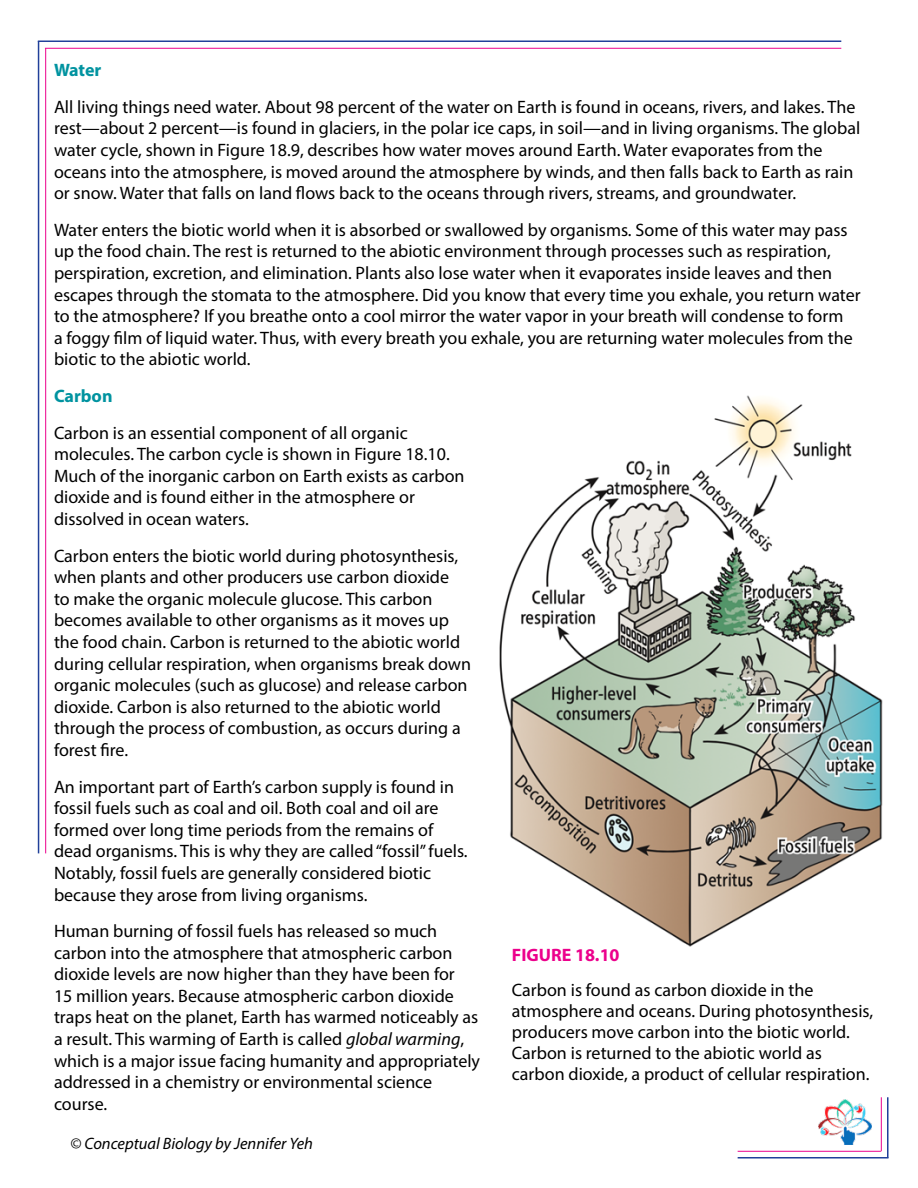
<style>
.page{position:relative;width:918px;height:1188px;background:#fff}
.page>*{position:absolute;margin:0;border:0;box-sizing:border-box;transform-origin:0 0}
.t1{font:18px/21.6px "Myriad Pro";color:#000}
.t2{font:700 18px "Myriad Pro";letter-spacing:-.005em;color:#0093a0}
.t3{font:700 18px "Myriad Pro";color:#ec008c}
.t4{font:italic 16.5px "Myriad Pro";color:#000}
.s1{font-style:italic}
</style>
<div class="page">
<img style="left:818px;top:1099px;width:53px;height:45px">
<hr style="left:38px;top:41px;width:1px;height:812px;background:#21409a">
<hr style="left:38px;top:40px;width:803px;height:2px;background:#21409a">
<hr style="left:45px;top:48px;width:1px;height:805px;background:#ec008c">
<hr style="left:45px;top:48px;width:796px;height:1px;background:#ec008c">
<hr style="left:887px;top:1097px;width:2px;height:61px;background:#21409a">
<hr style="left:738px;top:1157px;width:151px;height:2px;background:#21409a">
<hr style="left:881px;top:1097px;width:1px;height:54px;background:#ec008c">
<hr style="left:738px;top:1151px;width:143px;height:1px;background:#ec008c">
<img style="left:499px;top:395px;width:384px;height:552px">
<p class="t2" style="left:54px;top:58px;width:49px">Water</p>
<p class="t1" style="left:54px;top:96px;width:808px">All living things need water. About 98 percent of the water on Earth is found in oceans, rivers, and lakes. The rest—about 2 percent—is found in glaciers, in the polar ice caps, in soil—and in living organisms. The global water cycle, shown in Figure 18.9, describes how water moves around Earth. Water evaporates from the oceans into the atmosphere, is moved around the atmosphere by winds, and then falls back to Earth as rain or snow. Water that falls on land flows back to the oceans through rivers, streams, and groundwater.</p>
<p class="t1" style="left:54px;top:219px;width:808px">Water enters the biotic world when it is absorbed or swallowed by organisms. Some of this water may pass up the food chain. The rest is returned to the abiotic environment through processes such as respiration, perspiration, excretion, and elimination. Plants also lose water when it evaporates inside leaves and then escapes through the stomata to the atmosphere. Did you know that every time you exhale, you return water to the atmosphere? If you breathe onto a cool mirror the water vapor in your breath will condense to form<br>a foggy film of liquid water. Thus, with every breath you exhale, you are returning water molecules from the biotic to the abiotic world.</p>
<p class="t2" style="left:54px;top:384px;width:60px">Carbon</p>
<p class="t1" style="left:54px;top:421px;width:412px">Carbon is an essential component of all organic molecules. The carbon cycle is shown in Figure 18.10.<br>Much of the inorganic carbon on Earth exists as carbon dioxide and is found either in the atmosphere or dissolved in ocean waters.</p>
<p class="t1" style="left:54px;top:544px;width:419px">Carbon enters the biotic world during photosynthesis, when plants and other producers use carbon dioxide<br>to make the organic molecule glucose. This carbon becomes available to other organisms as it moves up the food chain. Carbon is returned to the abiotic world during cellular respiration, when organisms break down organic molecules (such as glucose) and release carbon dioxide. Carbon is also returned to the abiotic world through the process of combustion, as occurs during a forest fire.</p>
<p class="t1" style="left:54px;top:775px;width:415px">An important part of Earth’s carbon supply is found in fossil fuels such as coal and oil. Both coal and oil are formed over long time periods from the remains of dead organisms. This is why they are called “fossil” fuels.<br>Notably, fossil fuels are generally considered biotic because they arose from living organisms.</p>
<p class="t1" style="left:54px;top:920px;width:428px">Human burning of fossil fuels has released so much carbon into the atmosphere that atmospheric carbon dioxide levels are now higher than they have been for<br>15 million years. Because atmospheric carbon dioxide traps heat on the planet, Earth has warmed noticeably as a result. This warming of Earth is called <span class="s1">global warming</span>, which is a major issue facing humanity and appropriately addressed in a chemistry or environmental science course.</p>
<p class="t3" style="left:512px;top:943px;width:109px">FIGURE 18.10</p>
<p class="t1" style="left:512px;top:979px;width:363px;line-height:21px">Carbon is found as carbon dioxide in the atmosphere and oceans. During photosynthesis, producers move carbon into the biotic world.<br>Carbon is returned to the abiotic world as carbon dioxide, a product of cellular respiration.</p>
<p class="t4" style="left:70px;top:1134px;width:244px">© Conceptual Biology by Jennifer Yeh</p>
</div>
